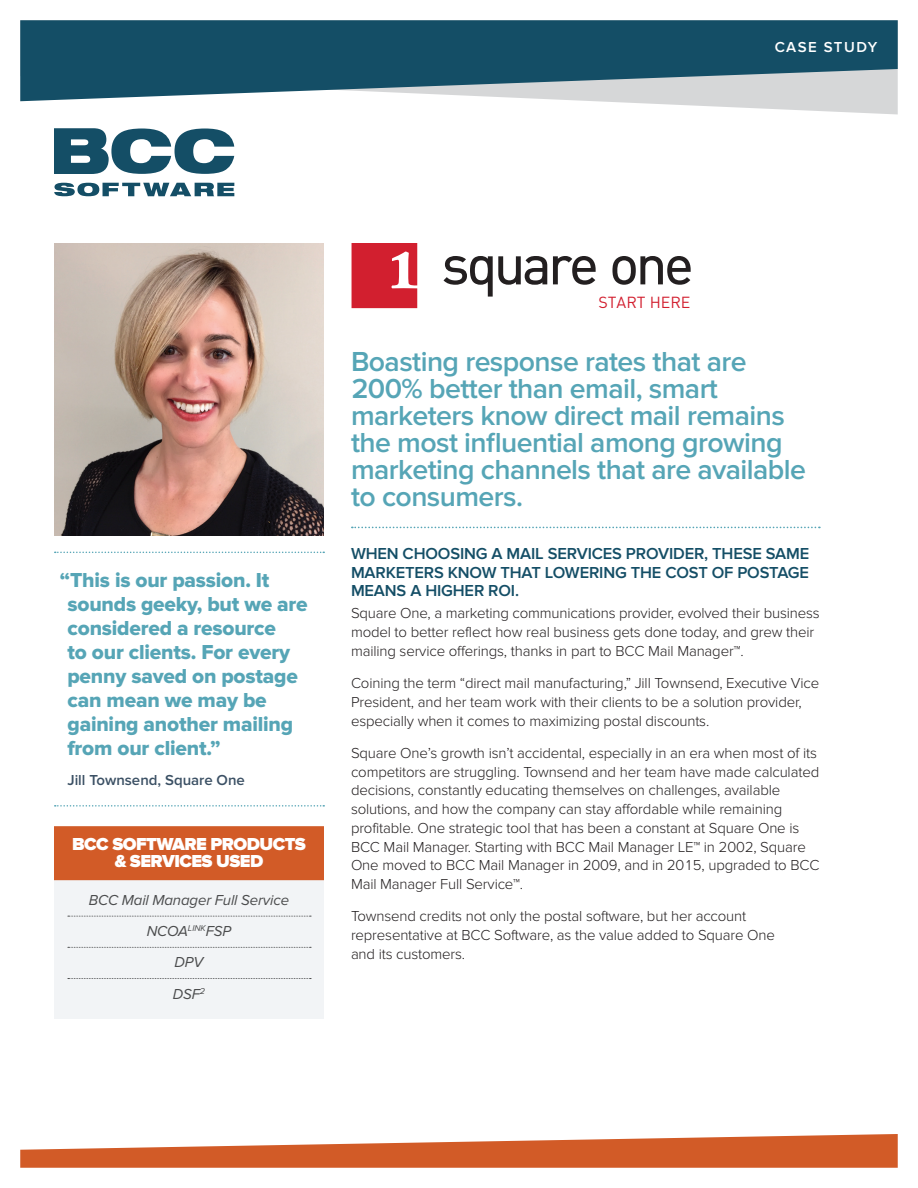
<style>
.page{position:relative;width:918px;height:1188px;background:#fff}
.page>*{position:absolute;margin:0;border:0;box-sizing:border-box;transform-origin:0 0}
.t1{font:600 28.5px/27px "Proxima Nova";letter-spacing:-.02em;color:#56a5b6}
.t2{font:21px/24px "Proxima Nova Extrabld";letter-spacing:-.01em;color:#56a5b6}
.t3{font:900 18px/16.5px "Proxima Nova";letter-spacing:-.03em;color:#fff;text-align:center}
.t4{font:600 16.5px/18.8px "Proxima Nova";letter-spacing:-.01em;color:#144e66;text-align:justify}
.t5{font:15.9px "DIN";color:#d21f2f}
.t6{font:300 15px/18.8px "Proxima Nova";letter-spacing:-.01em;color:#231f20}
.t7{font:italic 15px/31.2px "Proxima Nova";letter-spacing:-.01em;color:#4b4c4d;text-align:center}
.t8{font:600 15px "Proxima Nova";color:#3b5064}
.t9{font:600 15px "Proxima Nova";letter-spacing:.095em;color:#fff}
</style>
<div class="page">
<svg style="left:54px;top:128px;width:180px;height:46px"></svg>
<svg style="left:54px;top:183px;width:180px;height:13px"></svg>
<img style="left:54px;top:243px;width:270px;height:292px">
<svg style="left:55px;top:552px;width:269px;height:1px"></svg>
<svg style="left:55px;top:805px;width:269px;height:2px"></svg>
<svg style="left:444px;top:256px;width:103px;height:41px"></svg>
<svg style="left:553px;top:256px;width:43px;height:29px"></svg>
<svg style="left:612px;top:256px;width:79px;height:29px"></svg>
<svg style="left:352px;top:243px;width:65px;height:65px;background:#d63443"></svg>
<svg style="left:20px;top:1134px;width:878px;height:34px"></svg>
<div style="left:54px;top:826px;width:270px;height:193px;background:#f2f4f6"></div>
<div style="left:54px;top:826px;width:270px;height:54px;background:#d25b27"></div>
<svg style="left:68px;top:916px;width:243px;height:1px"></svg>
<svg style="left:68px;top:947px;width:243px;height:1px"></svg>
<svg style="left:68px;top:978px;width:243px;height:1px"></svg>
<svg style="left:20px;top:101px;width:878px;height:13px"></svg>
<svg style="left:20px;top:20px;width:878px;height:81px;background:#3c6b7e"></svg>
<svg style="left:352px;top:527px;width:468px;height:1px"></svg>
<p class="t9" style="left:775px;top:39px;width:104px">CASE STUDY</p>
<h2 class="t2" style="left:68px;top:568px;width:242px;text-indent:-8px">“This is our passion. It sounds geeky, but we are considered a resource<br>to our clients. For every penny saved on postage can mean we may be gaining another mailing from our client.”</h2>
<p class="t8" style="left:68px;top:771px;width:179px">Jill Townsend, Square One</p>
<p class="t3" style="left:72px;top:836px;width:235px">BCC SOFTWARE PRODUCTS &amp; SERVICES USED</p>
<p class="t7" style="left:89px;top:885px;width:202px">BCC Mail Manager Full Service<br>NCOA<sup>LINK</sup>FSP<br>DPV<br>DSF<sup>2</sup></p>
<p class="t5" style="left:598px;top:292px;width:94px">START HERE</p>
<h1 class="t1" style="left:351px;top:349px;width:457px">Boasting response rates that are<br>200% better than email, smart marketers know direct mail remains the most influential among growing marketing channels that are available to consumers.</h1>
<p class="t4" style="left:351px;top:544px;width:460px">WHEN CHOOSING A MAIL SERVICES PROVIDER, THESE SAME MARKETERS KNOW THAT LOWERING THE COST OF POSTAGE MEANS A HIGHER ROI.</p>
<p class="t6" style="left:351px;top:604px;width:470px">Square One, a marketing communications provider, evolved their business model to better reflect how real business gets done today, and grew their mailing service offerings, thanks in part to BCC Mail Manager™.</p>
<p class="t6" style="left:351px;top:674px;width:470px">Coining the term “direct mail manufacturing,” Jill Townsend, Executive Vice<br>President, and her team work with their clients to be a solution provider, especially when it comes to maximizing postal discounts.</p>
<p class="t6" style="left:351px;top:744px;width:470px">Square One’s growth isn’t accidental, especially in an era when most of its competitors are struggling. Townsend and her team have made calculated decisions, constantly educating themselves on challenges, available solutions, and how the company can stay affordable while remaining profitable. One strategic tool that has been a constant at Square One is BCC Mail Manager. Starting with BCC Mail Manager LE™ in 2002, Square One moved to BCC Mail Manager in 2009, and in 2015, upgraded to BCC Mail Manager Full Service™.</p>
<p class="t6" style="left:351px;top:907px;width:426px">Townsend credits not only the postal software, but her account representative at BCC Software, as the value added to Square One and its customers.</p>
</div>
